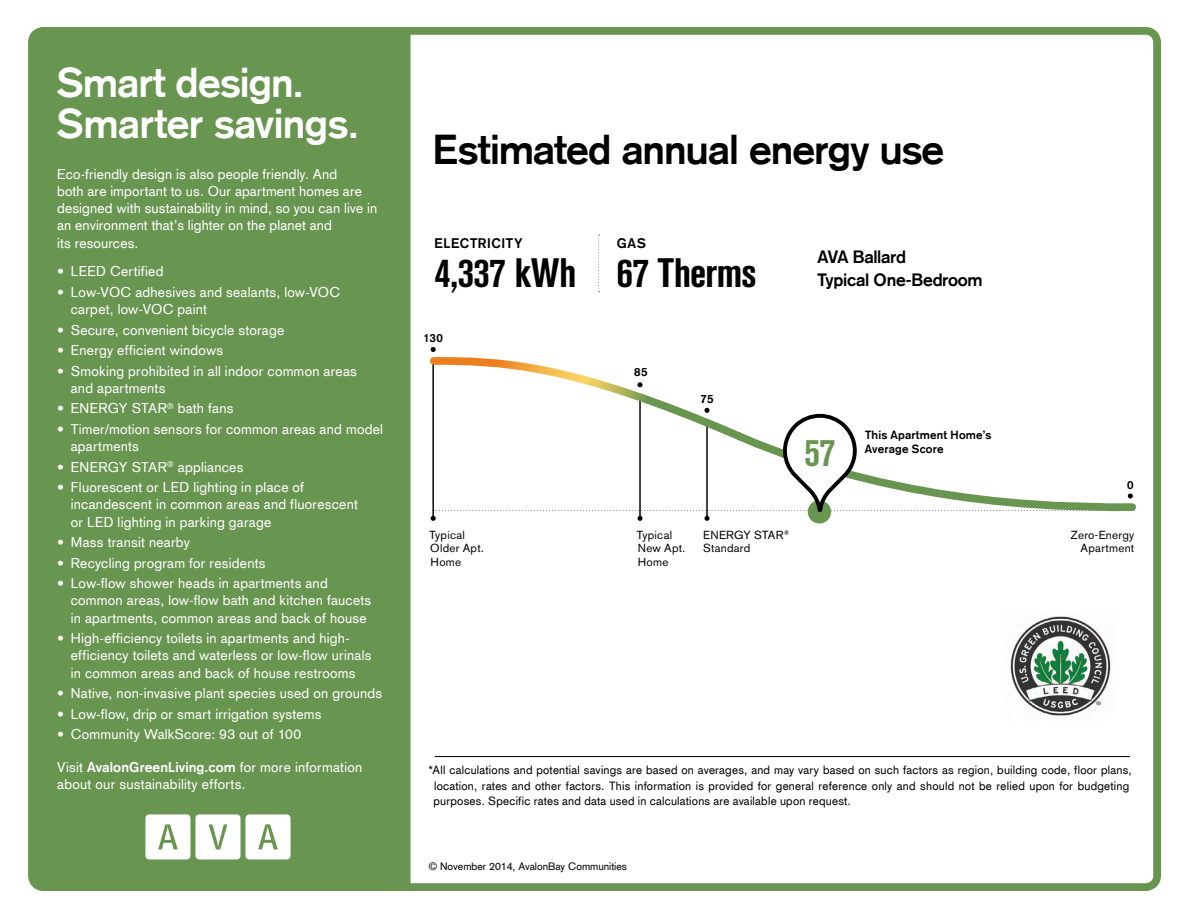
<style>
.page{position:relative;width:1188px;height:918px;background:#fff}
.page>*{position:absolute;margin:0;border:0;box-sizing:border-box;transform-origin:0 0}
.t1{font:700 40.8px/40.8px "Akzidenz Grotesk";letter-spacing:-.015em;color:#fff}
.t2{font:700 40.8px "Akzidenz Grotesk";letter-spacing:-.02em;color:#000}
.t3{font:700 condensed 40.8px "Akzidenz Grotesk BE";letter-spacing:-.005em;color:#000}
.t4{font:700 condensed 38.85px "Akzidenz Grotesk BE";color:#689550}
.t5{font:700 17.4px/23.2px "Akzidenz Grotesk";letter-spacing:-.015em;color:#000}
.t6{font:13.8px/17.2px "Akzidenz Grotesk CE";letter-spacing:.015em;color:#fff}
.t7{font:700 13.65px "Akzidenz Grotesk";letter-spacing:.05em;color:#000}
.t8{font:11.7px/15.6px "Akzidenz Grotesk CE";letter-spacing:.02em;color:#000}
.t9{font:11.7px/13.6px "Akzidenz Grotesk BE";letter-spacing:.02em;color:#000}
.t10{font:700 11.7px/13.6px "Akzidenz Grotesk";letter-spacing:.015em;color:#000}
.t11{font:10.5px "Akzidenz Grotesk CE";color:#000}
.s1{font-family:"Akzidenz Grotesk";font-weight:700}
</style>
<div class="page">
<div style="left:28px;top:27px;width:1133px;height:864px;border:8px solid #689550;border-radius:12px"></div>
<div style="left:36px;top:35px;width:374px;height:849px;background:#689550"></div>
<div style="left:35px;top:34px;width:376px;height:851px;border:2px solid #689550"></div>
<hr style="left:435px;top:756px;width:695px;height:1px;background:#000">
<svg style="left:145px;top:814px;width:146px;height:45px;background:#e4ece0"></svg>
<svg style="left:598px;top:235px;width:2px;height:57px"></svg>
<svg style="left:431px;top:347px;width:5px;height:5px"></svg>
<svg style="left:430px;top:357px;width:706px;height:154px"></svg>
<svg style="left:808px;top:500px;width:23px;height:24px"></svg>
<svg style="left:431px;top:408px;width:702px;height:113px"></svg>
<img style="left:1010px;top:616px;width:101px;height:100px">
<p class="t1" style="left:57px;top:62px;width:303px">Smart design.<br>Smarter savings.</p>
<p class="t6" style="left:57px;top:165px;width:322px">Eco-friendly design is also people friendly. And<br>both are important to us. Our apartment homes are designed with sustainability in mind, so you can live in an environment that’s lighter on the planet and<br>its resources.</p>
<p class="t6" style="left:57px;top:263px;width:108px"><span class="s1">•</span> LEED Certified</p>
<p class="t6" style="left:71px;top:283px;width:271px;text-indent:-14px"><span class="s1">•</span> Low-VOC adhesives and sealants, low-VOC carpet, low-VOC paint</p>
<p class="t6" style="left:57px;top:321px;width:229px"><span class="s1">•</span> Secure, convenient bicycle storage</p>
<p class="t6" style="left:57px;top:342px;width:167px"><span class="s1">•</span> Energy efficient windows</p>
<p class="t6" style="left:71px;top:362px;width:288px;text-indent:-14px"><span class="s1">•</span> Smoking prohibited in all indoor common areas and apartments</p>
<p class="t6" style="left:57px;top:400px;width:178px"><span class="s1">•</span> ENERGY STAR<sup>®</sup> bath fans</p>
<p class="t6" style="left:71px;top:420px;width:314px;text-indent:-14px"><span class="s1">•</span> Timer/motion sensors for common areas and model apartments</p>
<p class="t6" style="left:57px;top:458px;width:188px"><span class="s1">•</span> ENERGY STAR<sup>®</sup> appliances</p>
<p class="t6" style="left:71px;top:479px;width:289px;text-indent:-14px"><span class="s1">•</span> Fluorescent or LED lighting in place of incandescent in common areas and fluorescent or LED lighting in parking garage</p>
<p class="t6" style="left:57px;top:534px;width:134px"><span class="s1">•</span> Mass transit nearby</p>
<p class="t6" style="left:57px;top:554px;width:210px"><span class="s1">•</span> Recycling program for residents</p>
<p class="t6" style="left:71px;top:574px;width:302px;text-indent:-14px"><span class="s1">•</span> Low-flow shower heads in apartments and common areas, low-flow bath and kitchen faucets in apartments, common areas and back of house</p>
<p class="t6" style="left:71px;top:629px;width:302px;text-indent:-14px"><span class="s1">•</span> High-efficiency toilets in apartments and high&shy;efficiency toilets and waterless or low-flow urinals in common areas and back of house restrooms</p>
<p class="t6" style="left:57px;top:684px;width:327px"><span class="s1">•</span> Native, non-invasive plant species used on grounds</p>
<p class="t6" style="left:57px;top:705px;width:266px"><span class="s1">•</span> Low-flow, drip or smart irrigation systems</p>
<p class="t6" style="left:57px;top:725px;width:246px"><span class="s1">•</span> Community WalkScore: 93 out of 100</p>
<p class="t6" style="left:57px;top:758px;width:307px">Visit <span class="s1">AvalonGreenLiving.com</span> for more information about our sustainability efforts.</p>
<p class="t2" style="left:433px;top:125px;width:513px">Estimated annual energy use</p>
<p class="t7" style="left:435px;top:235px;width:90px">ELECTrICITY</p>
<p class="t3" style="left:435px;top:249px;width:143px">4,337 kWh</p>
<p class="t10" style="left:423px;top:331px;width:21px">130</p>
<p class="t9" style="left:429px;top:528px;width:56px">typical<br>Older apt.<br>Home</p>
<p class="t7" style="left:617px;top:235px;width:30px">GAS</p>
<p class="t3" style="left:617px;top:249px;width:142px">67 Therms</p>
<p class="t5" style="left:818px;top:245px;width:167px">AVA Ballard<br>Typical One-Bedroom</p>
<p class="t10" style="left:634px;top:365px;width:15px">85</p>
<p class="t10" style="left:700px;top:392px;width:15px">75</p>
<p class="t4" style="left:805px;top:431px;width:32px">57</p>
<p class="t9" style="left:637px;top:528px;width:50px">typical new apt.<br>Home</p>
<p class="t9" style="left:703px;top:528px;width:88px">EnErgy Star<sup>®<br></sup>Standard</p>
<p class="t10" style="left:865px;top:428px;width:128px">This Apartment Home’s<br>Average Score</p>
<p class="t10" style="left:1127px;top:478px;width:8px">0</p>
<p class="t9" style="left:1071px;top:528px;width:65px;text-align:right">Zero-Energy apartment</p>
<p class="t8" style="left:434px;top:762px;width:700px;text-indent:-5px">*All calculations and potential savings are based on averages, and may vary based on such factors as region, building code, floor plans, location, rates and other factors. This information is provided for general reference only and should not be relied upon for budgeting purposes. Specific rates and data used in calculations are available upon request.</p>
<p class="t11" style="left:429px;top:860px;width:200px">© November 2014, AvalonBay Communities</p>
</div>
